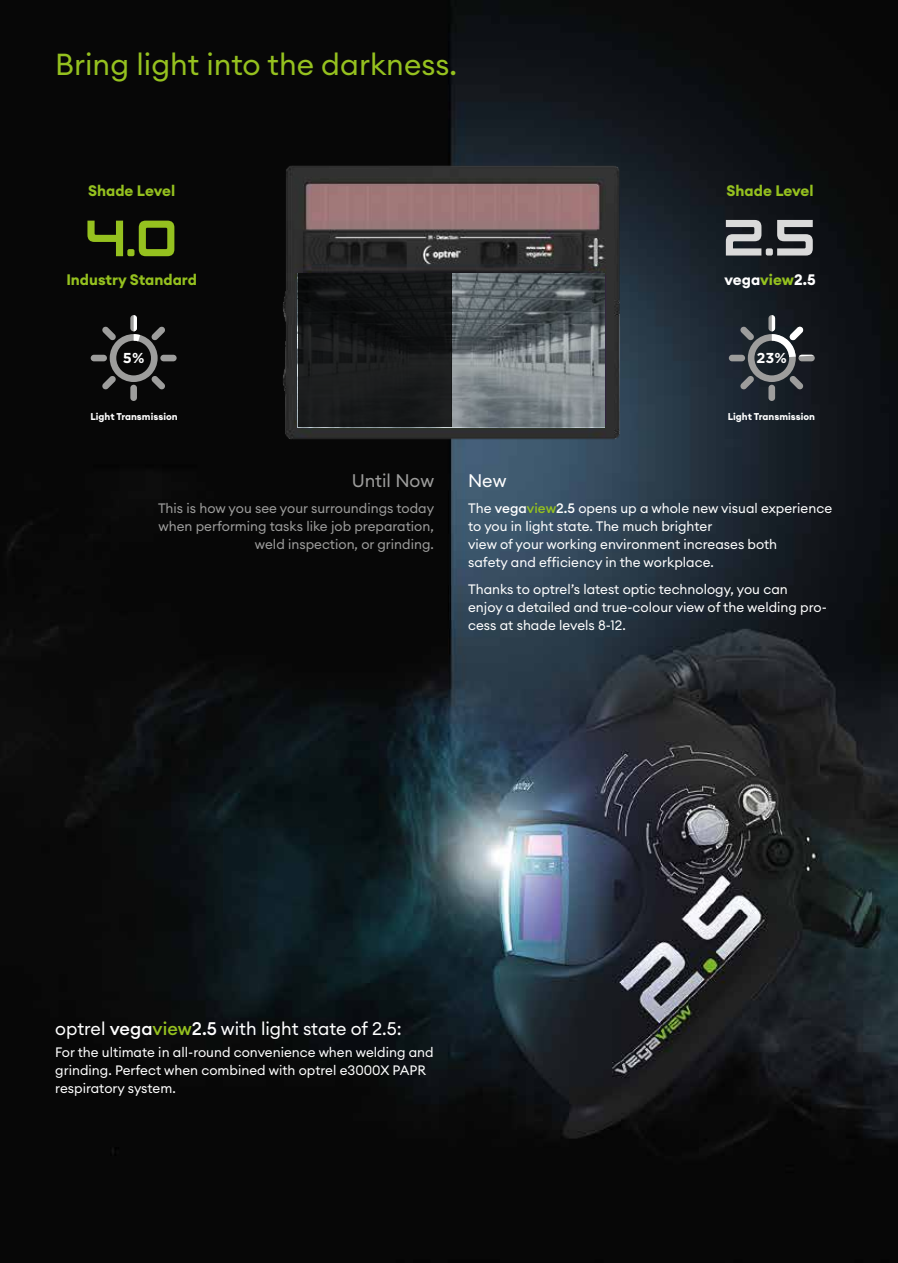
<style>
.page{position:relative;width:898px;height:1263px;background:#fff}
.page>*{position:absolute;margin:0;border:0;box-sizing:border-box;transform-origin:0 0}
.t1{font:30px "Euclid Circular A";color:#95c11f}
.t2{font:18px "Euclid Circular A";color:#fff}
.t3{font:18px "Euclid Circular A";letter-spacing:-.005em;color:#9d9d9c}
.t4{font:700 15px "Euclid Circular A";color:#95c11f}
.t5{font:700 15px "Euclid Circular A";color:#fff}
.t6{font:700 14.4px "Gotham";color:#fff}
.t7{font:13.5px/18px "Euclid Circular A";color:#fff}
.t8{font:13.5px/18px "Euclid Circular A";color:#9d9d9c;text-align:right}
.t9{font:700 9.75px "Euclid Circular A";color:#fff}
.t10{font:700 9.6px "Gotham";color:#fff}
.s1{color:#95c11f}
.s2{font-weight:500}
.s3{font-weight:500;color:#95c11f}
</style>
<div class="page">
<img style="left:0;top:0;width:897px;height:1263px">
<hr style="left:897px;top:801px;width:1px;height:462px;background:#95c11f">
<img style="left:277px;top:161px;width:346px;height:281px">
<div style="left:298px;top:274px;width:153px;height:153px;background:#171819"></div>
<svg style="left:451px;top:274px;width:153px;height:153px;background:#6d7579"></svg>
<svg style="left:725px;top:220px;width:36px;height:36px"></svg>
<div style="left:765px;top:248px;width:7px;height:8px;background:#dadada;border-radius:2px"></div>
<svg style="left:776px;top:220px;width:36px;height:36px"></svg>
<svg style="left:87px;top:221px;width:36px;height:35px"></svg>
<div style="left:127px;top:249px;width:7px;height:7px;background:#95c11f;border-radius:2px"></div>
<svg style="left:139px;top:221px;width:35px;height:35px"></svg>
<svg style="left:91px;top:315px;width:85px;height:86px;background:#292929"></svg>
<svg style="left:728px;top:315px;width:86px;height:86px;background:#3a4046"></svg>
<h1 class="t1" style="left:55px;top:45px;width:403px">Bring light into the darkness.</h1>
<p class="t4" style="left:88px;top:181px;width:88px">Shade Level</p>
<p class="t4" style="left:726px;top:181px;width:88px">Shade Level</p>
<p class="t4" style="left:66px;top:270px;width:132px">Industry Standard</p>
<p class="t6" style="left:123px;top:348px;width:23px">5%</p>
<p class="t5" style="left:724px;top:270px;width:93px">vega<span class="s1">view</span>2.5</p>
<p class="t6" style="left:756px;top:348px;width:32px">23%</p>
<p class="t10" style="left:85px;top:410px;width:99px">Lichtdurchlässigkeit</p>
<p class="t9" style="left:90px;top:411px;width:89px">Light Transmission</p>
<p class="t10" style="left:722px;top:410px;width:99px">Lichtdurchlässigkeit</p>
<p class="t9" style="left:727px;top:411px;width:89px">Light Transmission</p>
<h2 class="t3" style="left:352px;top:468px;width:84px">Until Now</h2>
<p class="t8" style="left:158px;top:499px;width:277px">This is how you see your surroundings today when performing tasks like job preparation, weld inspection, or grinding.</p>
<h2 class="t2" style="left:468px;top:468px;width:40px">New</h2>
<p class="t7" style="left:468px;top:499px;width:365px">The <span class="s2">vega</span><span class="s3">view</span><span class="s2">2.5</span> opens up a whole new visual experience to you in light state. The much brighter<br>view of your working environment increases both<br>safety and efficiency in the workplace.</p>
<p class="t7" style="left:468px;top:580px;width:360px">Thanks to optrel’s latest optic technology, you can<br>enjoy a detailed and true-colour view of the welding pro&shy;cess at shade levels 8-12.</p>
<h2 class="t2" style="left:55px;top:1017px;width:348px">optrel <span class="s2">vega</span><span class="s3">view</span><span class="s2">2.5</span> with light state of 2.5:</h2>
<p class="t7" style="left:55px;top:1043px;width:380px">For the ultimate in all-round convenience when welding and grinding. Perfect when combined with optrel e3000X PAPR respiratory system.</p>
</div>
